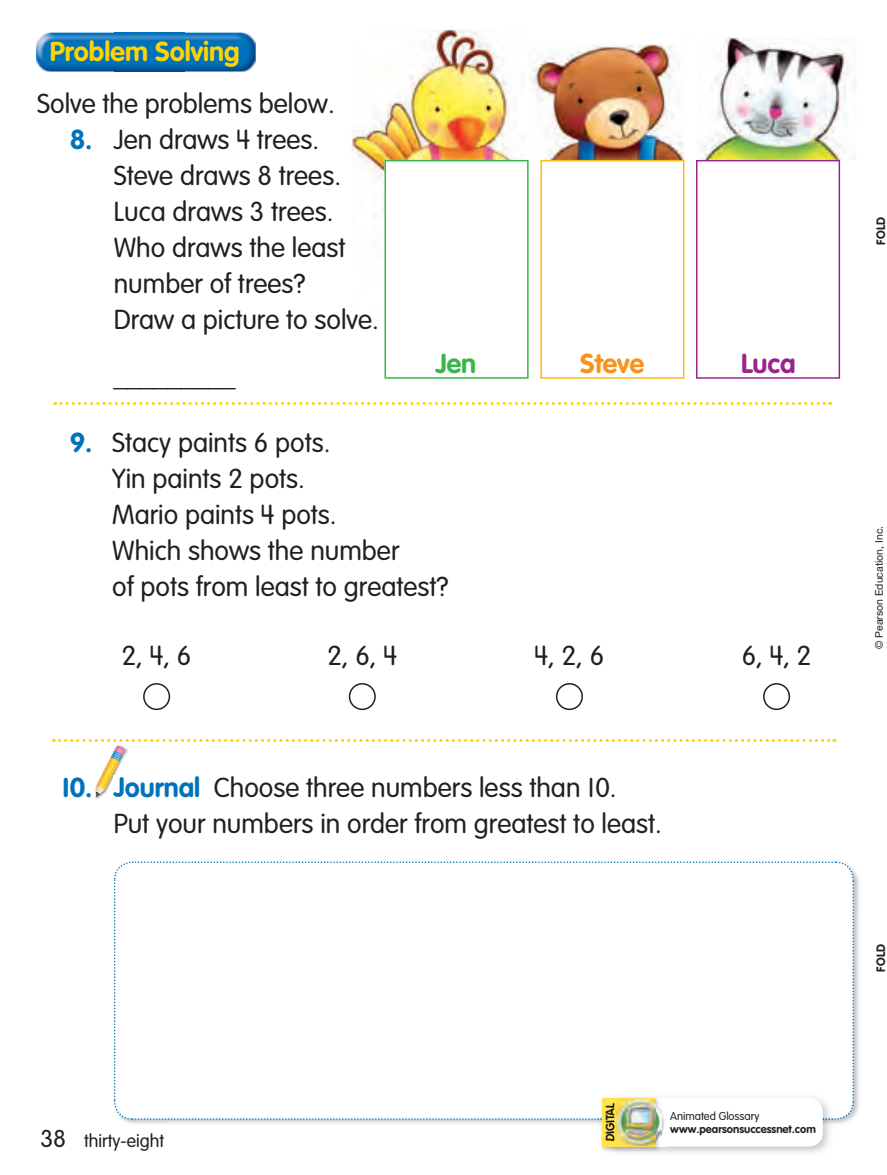
<style>
.page{position:relative;width:887px;height:1175px;background:#fff}
.page>*{position:absolute;margin:0;border:0;box-sizing:border-box;transform-origin:0 0}
.t1{font:300 27px/36px "SFVAG Rounded 02";color:#231f20}
.t2{font:700 27px "SFVAG Rounded 02";color:#fed304}
.t3{font:700 27px "SFVAG Rounded 02";color:#231f20}
.t4{font:700 27px "SFVAG Rounded 02";color:#f7931d}
.t5{font:700 27px "SFVAG Rounded 02";color:#99248e}
.t6{font:700 27px "SFVAG Rounded 02";color:#3ab54a}
.t7{font:300 18px "SFVAG Rounded 02";color:#231f20}
.t8{font:700 12px "SFVAG Rounded 02";letter-spacing:.025em;color:#231f20}
.t9{font:700 11.55px "VAG Rounded";color:#231f20}
.t10{font:700 11.25px/13.5px "SFVAG Rounded 02";color:#231f20}
.t11{font:10.5px "Helvetica Neue";color:#231f20}
.s1{font-weight:700;color:#0072bc}
.s2{font-size:24px}
.s3{font-weight:300}
</style>
<div class="page">
<img style="left:854px;top:913px;width:5px;height:204px">
<svg style="left:55px;top:402px;width:775px;height:3px"></svg>
<svg style="left:540px;top:161px;width:144px;height:217px"></svg>
<img style="left:351px;top:30px;width:174px;height:188px">
<svg style="left:384px;top:160px;width:144px;height:218px"></svg>
<img style="left:529px;top:44px;width:155px;height:116px">
<img style="left:540px;top:160px;width:144px;height:1px">
<svg style="left:696px;top:160px;width:143px;height:218px"></svg>
<img style="left:698px;top:38px;width:158px;height:122px">
<img style="left:609px;top:1126px;width:221px;height:27px">
<div style="left:602px;top:1097px;width:220px;height:49px;background:#fff;border-radius:13px"></div>
<img style="left:601px;top:1126px;width:60px;height:25px">
<svg style="left:113px;top:861px;width:741px;height:265px"></svg>
<img style="left:602px;top:1097px;width:59px;height:1px">
<div style="left:602px;top:1098px;width:53px;height:48px;background:#ffe34f"></div>
<img style="left:611px;top:1098px;width:55px;height:48px">
<img style="left:611px;top:1102px;width:3px;height:38px">
<svg style="left:143px;top:683px;width:647px;height:27px"></svg>
<img style="left:95px;top:796px;width:27px;height:2px">
<svg style="left:53px;top:739px;width:781px;height:57px"></svg>
<img style="left:36px;top:33px;width:79px;height:38px">
<img style="left:184px;top:33px;width:72px;height:38px">
<img style="left:115px;top:33px;width:69px;height:38px">
<p class="t2" style="left:50px;top:40px;width:191px">Problem Solving</p>
<p class="t1" style="left:37px;top:87px;width:299px">Solve the problems below.</p>
<p class="t1" style="left:114px;top:123px;width:267px;text-indent:-44px"><span class="s1">8.</span> Jen draws 4 trees.<br>Steve draws 8 trees.<br>Luca draws 3 trees.<br>Who draws the least number of trees?<br>Draw a picture to solve.</p>
<p class="t3" style="left:114px;top:365px;width:123px">_________</p>
<p class="t6" style="left:435px;top:352px;width:42px">Jen</p>
<p class="t4" style="left:580px;top:352px;width:65px">Steve</p>
<p class="t5" style="left:740px;top:352px;width:56px">Luca</p>
<p class="t1" style="left:112px;top:426px;width:338px;text-indent:-43px"><span class="s1">9.</span> Stacy paints 6 pots.<br>Yin paints 2 pots.<br>Mario paints 4 pots.<br>Which shows the number<br>of pots from least to greatest?</p>
<p class="t1" style="left:122px;top:639px;width:71px">2, 4, 6</p>
<p class="t1" style="left:327px;top:639px;width:71px">2, 6, 4</p>
<p class="t1" style="left:534px;top:639px;width:71px">4, 2, 6</p>
<p class="t1" style="left:741px;top:639px;width:71px">6, 4, 2</p>
<p class="t1" style="left:114px;top:771px;width:549px;text-indent:-54px"><span class="s1">10. Journal</span> Choose three numbers less than 10.<br>Put your numbers in order from greatest to least.</p>
<p class="t7" style="left:40px;top:1132px;width:125px"><span class="s2">38</span> thirty-eight</p>
<p class="t9" style="left:605px;top:1141px;width:40px;rotate:-90deg">DIGITAL</p>
<p class="t10" style="left:670px;top:1109px;width:147px"><span class="s3">Animated Glossary </span>www.pearsonsuccessnet.com</p>
<p class="t8" style="left:875px;top:245px;width:30px;rotate:-90deg">FOLD</p>
<p class="t11" style="left:875px;top:649px;width:125px;rotate:-90deg">© Pearson Education, Inc.</p>
<p class="t8" style="left:875px;top:971px;width:30px;rotate:-90deg">FOLD</p>
</div>
